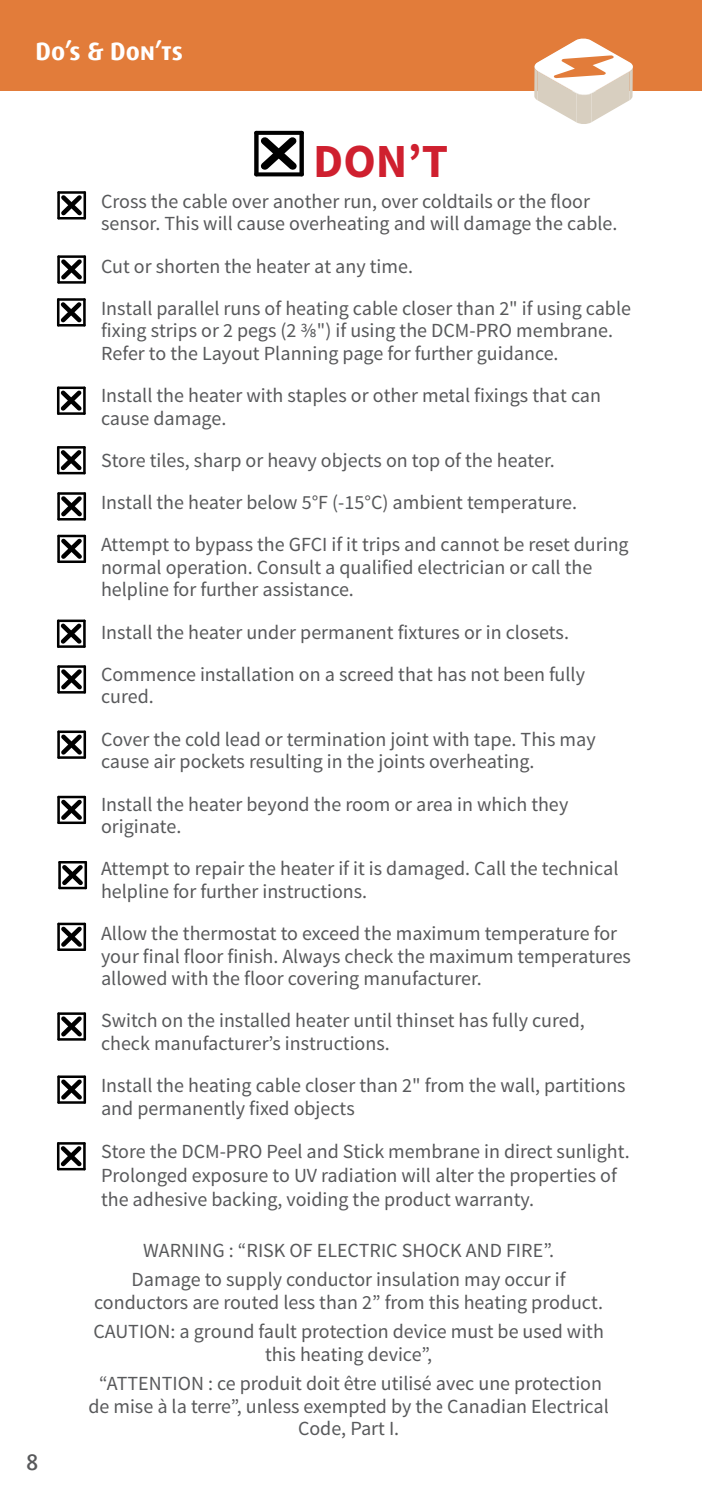
<style>
.page{position:relative;width:702px;height:1489px;background:#fff}
.page>*{position:absolute;margin:0;border:0;box-sizing:border-box;transform-origin:0 0}
.t1{font:700 47.5px "Source Sans Pro";color:#cf202f}
.t2{font:700 25px "Dax Sc Offc";color:#fff}
.t3{font:500 22.5px "Dax Offc";color:#58595b}
.t4{font:20px/22.5px "Source Sans Pro";color:#58595b}
</style>
<div class="page">
<div style="left:0;top:0;width:702px;height:91px;background:#e27c3a"></div>
<svg style="left:534px;top:38px;width:99px;height:86px"></svg>
<svg style="left:57px;top:191px;width:29px;height:28px"></svg>
<svg style="left:57px;top:255px;width:29px;height:29px"></svg>
<svg style="left:57px;top:298px;width:29px;height:28px"></svg>
<svg style="left:57px;top:386px;width:29px;height:29px"></svg>
<svg style="left:57px;top:446px;width:29px;height:28px"></svg>
<svg style="left:57px;top:492px;width:29px;height:28px"></svg>
<svg style="left:57px;top:534px;width:29px;height:29px"></svg>
<svg style="left:57px;top:619px;width:29px;height:29px"></svg>
<svg style="left:57px;top:665px;width:29px;height:28px"></svg>
<svg style="left:57px;top:730px;width:29px;height:28px"></svg>
<svg style="left:57px;top:795px;width:29px;height:29px"></svg>
<svg style="left:58px;top:861px;width:29px;height:28px"></svg>
<svg style="left:57px;top:922px;width:29px;height:28px"></svg>
<svg style="left:57px;top:1012px;width:29px;height:28px"></svg>
<svg style="left:57px;top:1075px;width:29px;height:28px"></svg>
<svg style="left:57px;top:1142px;width:29px;height:28px"></svg>
<svg style="left:254px;top:130px;width:50px;height:46px"></svg>
<p class="t2" style="left:35px;top:35px;width:149px">Do’s &amp; Don’ts</p>
<p class="t3" style="left:26px;top:1447px;width:14px">8</p>
<h1 class="t1" style="left:313px;top:130px;width:136px">DON’T</h1>
<p class="t4" style="left:101px;top:190px;width:515px">Cross the cable over another run, over coldtails or the floor sensor. This will cause overheating and will damage the cable.</p>
<p class="t4" style="left:101px;top:245px;width:531px;line-height:42.2px">Cut or shorten the heater at any time.<br>Install parallel runs of heating cable closer than 2" if using cable</p>
<p class="t4" style="left:101px;top:320px;width:511px">fixing strips or 2 pegs (2 3/8") if using the DCM-PRO membrane.<br>Refer to the Layout Planning page for further guidance.</p>
<p class="t4" style="left:101px;top:384px;width:501px">Install the heater with staples or other metal fixings that can cause damage.</p>
<p class="t4" style="left:101px;top:439px;width:529px;line-height:42.2px">Store tiles, sharp or heavy objects on top of the heater.<br>Install the heater below 5°F (-15°C) ambient temperature.<br>Attempt to bypass the GFCI if it trips and cannot be reset during</p>
<p class="t4" style="left:101px;top:556px;width:493px">normal operation. Consult a qualified electrician or call the helpline for further assistance.</p>
<p class="t4" style="left:101px;top:611px;width:485px;line-height:42.2px">Install the heater under permanent fixtures or in closets.<br>Commence installation on a screed that has not been fully</p>
<p class="t4" style="left:101px;top:676px;width:496px;line-height:42.2px">cured.<br>Cover the cold lead or termination joint with tape. This may</p>
<p class="t4" style="left:101px;top:740px;width:469px;line-height:42.2px">cause air pockets resulting in the joints overheating.<br>Install the heater beyond the room or area in which they</p>
<p class="t4" style="left:101px;top:805px;width:519px;line-height:42.2px">originate.<br>Attempt to repair the heater if it is damaged. Call the technical</p>
<p class="t4" style="left:101px;top:870px;width:517px;line-height:42.2px">helpline for further instructions.<br>Allow the thermostat to exceed the maximum temperature for</p>
<p class="t4" style="left:101px;top:945px;width:531px">your final floor finish. Always check the maximum temperatures allowed with the floor covering manufacturer.</p>
<p class="t4" style="left:101px;top:1009px;width:485px">Switch on the installed heater until thinset has fully cured, check manufacturer’s instructions.</p>
<p class="t4" style="left:101px;top:1074px;width:526px">Install the heating cable closer than 2" from the wall, partitions and permanently fixed objects</p>
<p class="t4" style="left:101px;top:1139px;width:527px;line-height:24px">Store the DCM-PRO Peel and Stick membrane in direct sunlight.<br>Prolonged exposure to UV radiation will alter the properties of the adhesive backing, voiding the product warranty.</p>
<p class="t4" style="left:132px;top:1235px;width:435px;line-height:29.8px;text-align:center">WARNING : “RISK OF ELECTRIC SHOCK AND FIRE”.<br>Damage to supply conductor insulation may occur if</p>
<p class="t4" style="left:93px;top:1287px;width:512px;line-height:29.2px">conductors are routed less than 2” from this heating product.<br>CAUTION: a ground fault protection device must be used with</p>
<p class="t4" style="left:99px;top:1339px;width:504px;line-height:29.8px;text-align:center">this heating device”,<br>“ATTENTION : ce produit doit être utilisé avec une protection</p>
<p class="t4" style="left:88px;top:1395px;width:522px;text-align:center">de mise à la terre”, unless exempted by the Canadian Electrical<br>Code, Part I.</p>
</div>
